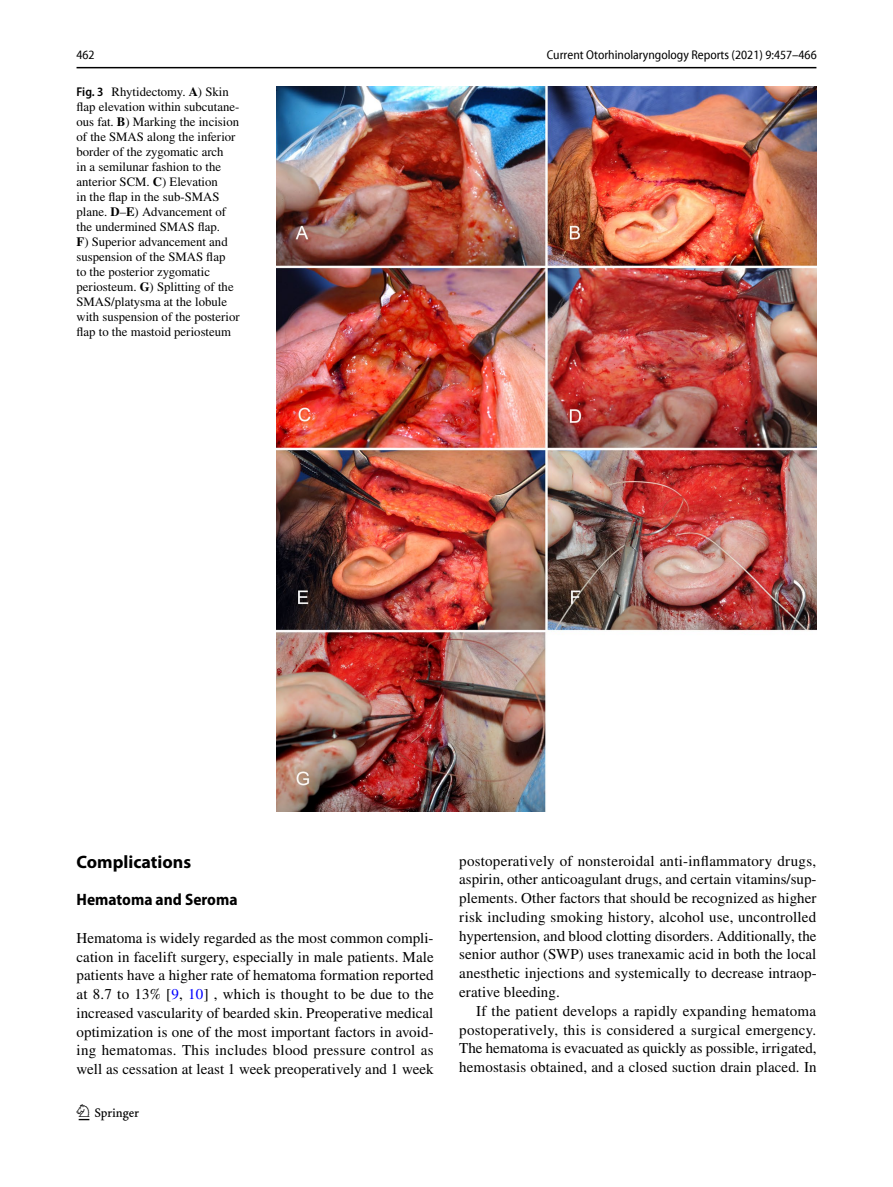
<style>
.page{position:relative;width:893px;height:1187px;background:#fff}
.page>*{position:absolute;margin:0;border:0;box-sizing:border-box;transform-origin:0 0}
.t1{font:22.5px "Springnew Regular 2";color:#000}
.t2{font:700 18px "Myriad Pro";color:#000}
.t3{font:700 semi-condensed 16.5px "Myriad Pro";color:#000}
.t4{font:15px/18.8px "STIX";letter-spacing:.005em;color:#000;text-align:justify}
.t5{font:12.75px/15px "STIX";color:#000}
.t6{font:semi-condensed 12.75px "Myriad Pro Unic";color:#000}
.s1{font-family:"Myriad Pro";font-weight:600;font-stretch:semi-condensed}
.s2{font-weight:700}
.s3{color:#00f}
</style>
<div class="page">
<hr style="left:77px;top:67px;width:739px;height:1px;background:#000">
<img style="left:276px;top:87px;width:540px;height:724px">
<p class="t6" style="left:77px;top:50px;width:20px">462</p>
<p class="t6" style="left:547px;top:50px;width:272px">Current Otorhinolaryngology Reports (2021) 9:457–466</p>
<p class="t5" style="left:77px;top:85px;width:165px"><span class="s1">Fig. 3</span> Rhytidectomy. <span class="s2">A</span>) Skin flap elevation within subcutane&shy;ous fat. <span class="s2">B</span>) Marking the incision of the SMAS along the inferior border of the zygomatic arch<br>in a semilunar fashion to the anterior SCM. <span class="s2">C</span>) Elevation<br>in the flap in the sub-SMAS plane. <span class="s2">D</span>–<span class="s2">E</span>) Advancement of the undermined SMAS flap.<br><span class="s2">F</span>) Superior advancement and suspension of the SMAS flap<br>to the posterior zygomatic periosteum. <span class="s2">G</span>) Splitting of the<br>SMAS/platysma at the lobule with suspension of the posterior flap to the mastoid periosteum</p>
<p class="t2" style="left:77px;top:850px;width:116px">Complications</p>
<p class="t3" style="left:77px;top:890px;width:162px">Hematoma and Seroma</p>
<p class="t4" style="left:77px;top:929px;width:359px">Hematoma is widely regarded as the most common compli&shy;cation in facelift surgery, especially in male patients. Male patients have a higher rate of hematoma formation reported at 8.7 to 13% [<span class="s3">9</span>, <span class="s3">10</span>] , which is thought to be due to the increased vascularity of bearded skin. Preoperative medical optimization is one of the most important factors in avoid&shy;ing hematomas. This includes blood pressure control as well as cessation at least 1 week preoperatively and 1 week</p>
<h1 class="t1" style="left:79px;top:1104px;width:62px">1 3</h1>
<p class="t4" style="left:459px;top:852px;width:359px">postoperatively of nonsteroidal anti-inflammatory drugs, aspirin, other anticoagulant drugs, and certain vitamins/sup&shy;plements. Other factors that should be recognized as higher risk including smoking history, alcohol use, uncontrolled hypertension, and blood clotting disorders. Additionally, the senior author (SWP) uses tranexamic acid in both the local anesthetic injections and systemically to decrease intraop&shy;erative bleeding.</p>
<p class="t4" style="left:459px;top:1002px;width:359px;text-indent:17px">If the patient develops a rapidly expanding hematoma postoperatively, this is considered a surgical emergency.<br>The hematoma is evacuated as quickly as possible, irrigated, hemostasis obtained, and a closed suction drain placed. In</p>
</div>
